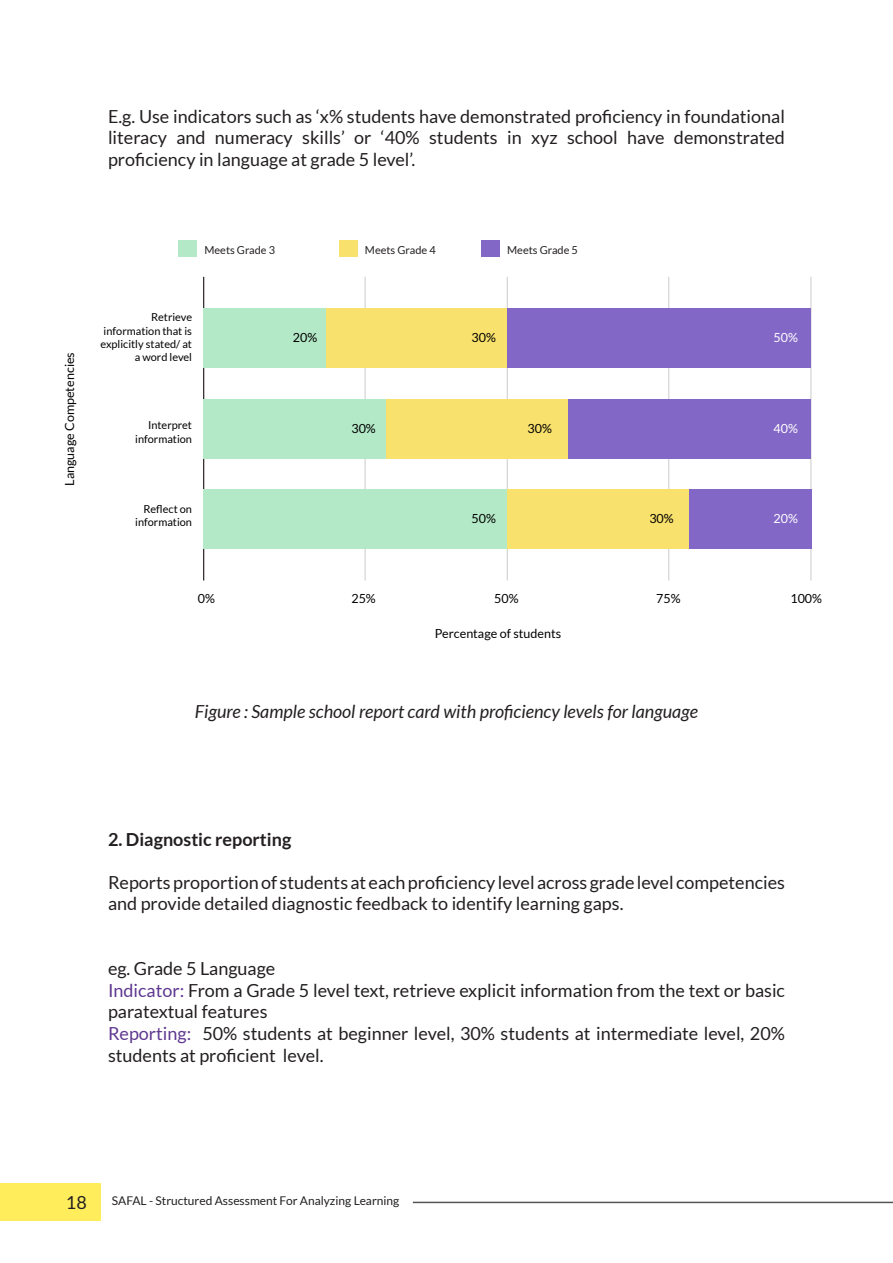
<style>
.page{position:relative;width:893px;height:1263px;background:#fff}
.page>*{position:absolute;margin:0;border:0;box-sizing:border-box;transform-origin:0 0}
.t1{font:18px/21.6px "Lato";color:#231f20}
.t2{font:italic 18px "Lato";color:#231f20}
.t3{font:700 18px "Lato";color:#231f20}
.t4{font:12.6px "Lato";color:#000}
.t5{font:12.6px "Lato";color:#fff}
.t6{font:12px "Lato";color:#231f20}
.t7{font:10.95px "Lato";color:#000}
.t8{font:10.95px "Lato";color:#231f20}
.s1{color:#5f3890}
</style>
<div class="page">
<hr style="left:203px;top:277px;width:1px;height:303px;background:#231f20">
<hr style="left:507px;top:277px;width:1px;height:303px;background:#d3d3d3">
<hr style="left:810px;top:277px;width:1px;height:303px;background:#d3d3d3">
<hr style="left:365px;top:277px;width:1px;height:303px;background:#d3d3d3">
<hr style="left:668px;top:277px;width:1px;height:303px;background:#d3d3d3">
<div style="left:204px;top:399px;width:182px;height:60px;background:#b3e9c7"></div>
<div style="left:204px;top:489px;width:303px;height:60px;background:#b3e9c7"></div>
<div style="left:204px;top:308px;width:122px;height:60px;background:#b3e9c7"></div>
<div style="left:326px;top:308px;width:181px;height:60px;background:#f8e16c"></div>
<div style="left:178px;top:241px;width:19px;height:16px;background:#b3e9c7"></div>
<div style="left:339px;top:241px;width:19px;height:16px;background:#f8e16c"></div>
<div style="left:481px;top:241px;width:19px;height:16px;background:#8367c7"></div>
<div style="left:507px;top:308px;width:304px;height:60px;background:#8367c7"></div>
<div style="left:567px;top:399px;width:244px;height:60px;background:#8367c7"></div>
<div style="left:688px;top:489px;width:123px;height:60px;background:#8367c7"></div>
<div style="left:386px;top:399px;width:181px;height:60px;background:#f8e16c"></div>
<div style="left:507px;top:489px;width:181px;height:60px;background:#f8e16c"></div>
<hr style="left:413px;top:1202px;width:480px;height:1px;background:#545555">
<div style="left:0;top:1183px;width:101px;height:37px;background:#ffed5c"></div>
<p class="t1" style="left:108px;top:105px;width:678px;text-align:justify">E.g. Use indicators such as ‘x% students have demonstrated proficiency in foundational literacy and numeracy skills’ or ‘40% students in xyz school have demonstrated proficiency in language at grade 5 level’.</p>
<p class="t4" style="left:63px;top:486px;width:135px;rotate:-90deg">Language Competencies</p>
<p class="t8" style="left:204px;top:244px;width:72px">Meets Grade 3</p>
<p class="t8" style="left:365px;top:244px;width:72px">Meets Grade 4</p>
<p class="t8" style="left:507px;top:244px;width:72px">Meets Grade 5</p>
<p class="t7" style="left:151px;top:311px;width:42px">Retrieve</p>
<p class="t7" style="left:104px;top:324px;width:90px">information that is</p>
<p class="t7" style="left:101px;top:338px;width:93px">explicitly stated/ at</p>
<p class="t7" style="left:135px;top:351px;width:59px">a word level</p>
<p class="t4" style="left:293px;top:331px;width:26px">20%</p>
<p class="t4" style="left:472px;top:331px;width:26px">30%</p>
<p class="t5" style="left:773px;top:331px;width:26px">50%</p>
<p class="t7" style="left:148px;top:419px;width:46px">Interpret</p>
<p class="t7" style="left:135px;top:432px;width:58px">information</p>
<p class="t4" style="left:351px;top:422px;width:26px">30%</p>
<p class="t4" style="left:527px;top:422px;width:26px">30%</p>
<p class="t5" style="left:773px;top:422px;width:26px">40%</p>
<p class="t7" style="left:143px;top:503px;width:50px">Reflect on</p>
<p class="t7" style="left:135px;top:516px;width:58px">information</p>
<p class="t4" style="left:472px;top:511px;width:26px">50%</p>
<p class="t4" style="left:649px;top:511px;width:26px">30%</p>
<p class="t5" style="left:773px;top:511px;width:26px">20%</p>
<p class="t4" style="left:198px;top:591px;width:19px">0%</p>
<p class="t4" style="left:351px;top:591px;width:26px">25%</p>
<p class="t4" style="left:494px;top:591px;width:26px">50%</p>
<p class="t4" style="left:435px;top:626px;width:128px">Percentage of students</p>
<p class="t4" style="left:656px;top:591px;width:26px">75%</p>
<p class="t4" style="left:790px;top:591px;width:33px">100%</p>
<p class="t2" style="left:195px;top:701px;width:504px">Figure : Sample school report card with proficiency levels for language</p>
<p class="t3" style="left:108px;top:829px;width:185px">2. Diagnostic reporting</p>
<p class="t1" style="left:108px;top:871px;width:678px">Reports proportion of students at each proficiency level across grade level competencies and provide detailed diagnostic feedback to identify learning gaps.</p>
<p class="t1" style="left:108px;top:958px;width:169px">eg. Grade 5 Language</p>
<p class="t1" style="left:108px;top:979px;width:678px"><span class="s1">Indicator:</span> From a Grade 5 level text, retrieve explicit information from the text or basic paratextual features</p>
<p class="t1" style="left:108px;top:1022px;width:678px"><span class="s1">Reporting:</span> 50% students at beginner level, 30% students at intermediate level, 20% students at proficient level.</p>
<p class="t1" style="left:66px;top:1191px;width:22px">18</p>
<p class="t6" style="left:112px;top:1194px;width:289px">SAFAL - Structured Assessment For Analyzing Learning</p>
</div>
